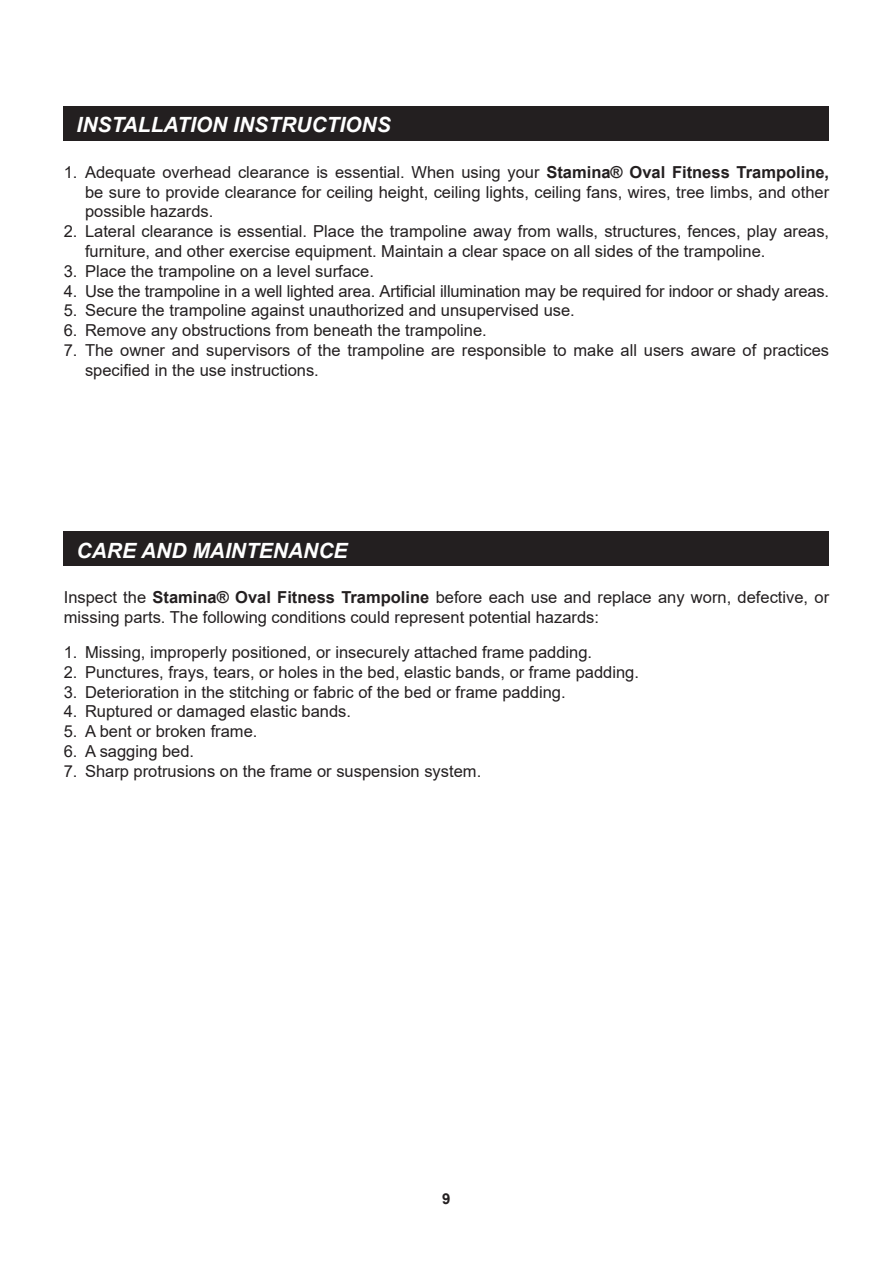
<style>
.page{position:relative;width:893px;height:1263px;background:#fff}
.page>*{position:absolute;margin:0;border:0;box-sizing:border-box;transform-origin:0 0}
.t1{font:italic 700 21px "Arial";color:#fff}
.t2{font:16.5px/19.8px "Arial";color:#231f20}
.t3{font:700 15px "Arial";color:#231f20}
.s1{font-weight:700}
</style>
<div class="page">
<div style="left:64px;top:106px;width:765px;height:34px;background:#231f20"></div>
<div style="left:64px;top:531px;width:765px;height:35px;background:#231f20"></div>
<p class="t1" style="left:77px;top:111px;width:316px">INSTALLATION INSTRUCTIONS</p>
<p class="t2" style="left:85px;top:162px;width:746px;text-align:justify;text-indent:-21px">1. Adequate overhead clearance is essential. When using your <span class="s1">Stamina® Oval Fitness Trampoline, </span>be sure to provide clearance for ceiling height, ceiling lights, ceiling fans, wires, tree limbs, and other possible hazards.</p>
<p class="t2" style="left:85px;top:221px;width:746px;text-indent:-21px">2. Lateral clearance is essential. Place the trampoline away from walls, structures, fences, play areas, furniture, and other exercise equipment. Maintain a clear space on all sides of the trampoline.</p>
<p class="t2" style="left:64px;top:261px;width:312px">3. Place the trampoline on a level surface.</p>
<p class="t2" style="left:64px;top:281px;width:767px">4. Use the trampoline in a well lighted area. Artificial illumination may be required for indoor or shady areas.</p>
<p class="t2" style="left:64px;top:301px;width:513px">5. Secure the trampoline against unauthorized and unsupervised use.</p>
<p class="t2" style="left:64px;top:320px;width:424px">6. Remove any obstructions from beneath the trampoline.</p>
<p class="t2" style="left:85px;top:340px;width:746px;text-indent:-21px">7. The owner and supervisors of the trampoline are responsible to make all users aware of practices specified in the use instructions.</p>
<p class="t1" style="left:77px;top:536px;width:273px">CARE AND MAINTENANCE</p>
<p class="t2" style="left:64px;top:587px;width:767px">Inspect the <span class="s1">Stamina® Oval Fitness Trampoline</span> before each use and replace any worn, defective, or missing parts. The following conditions could represent potential hazards:</p>
<p class="t2" style="left:64px;top:642px;width:530px">1. Missing, improperly positioned, or insecurely attached frame padding.</p>
<p class="t2" style="left:64px;top:662px;width:577px">2. Punctures, frays, tears, or holes in the bed, elastic bands, or frame padding.</p>
<p class="t2" style="left:64px;top:682px;width:503px">3. Deterioration in the stitching or fabric of the bed or frame padding.</p>
<p class="t2" style="left:64px;top:702px;width:289px">4. Ruptured or damaged elastic bands.</p>
<p class="t2" style="left:64px;top:721px;width:195px">5. A bent or broken frame.</p>
<p class="t2" style="left:64px;top:741px;width:132px">6. A sagging bed.</p>
<p class="t2" style="left:64px;top:761px;width:419px">7. Sharp protrusions on the frame or suspension system.</p>
<p class="t3" style="left:442px;top:1188px;width:10px">9</p>
</div>
